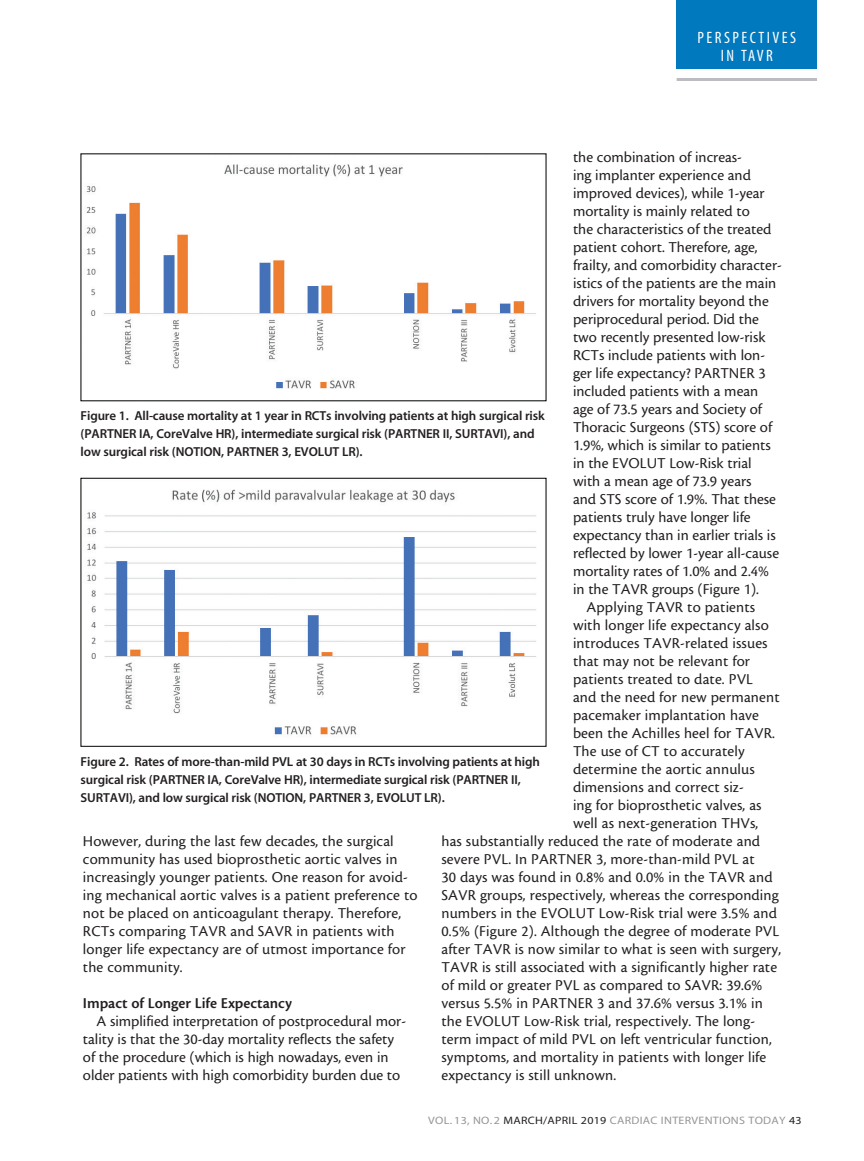
<style>
.page{position:relative;width:864px;height:1161px;background:#fff}
.page>*{position:absolute;margin:0;border:0;box-sizing:border-box;transform-origin:0 0}
.t1{font:16.5px/18.3px "Myriad MM 400 300";letter-spacing:.15em;color:#fff;text-align:center}
.body{font:15.75px/18px "Cronos MM 408 10";letter-spacing:.01em;color:#231f20}
.Subhead_2{font:15.75px "Cronos MM 574 10";color:#231f20}
.t2{font:13.05px/18px "Myriad MM 565 600";letter-spacing:-.01em;color:#231f20}
.t3{font:10.8px "Myriad MM 400 600";letter-spacing:.025em;color:#939598;scale:1.11 1}
.s1{color:#231f20}
</style>
<div class="page">
<div style="left:677px;top:0;width:140px;height:69px;background:#0079bf"></div>
<hr style="left:677px;top:78px;width:140px;height:3px;background:#bcbdc0">
<img style="left:86px;top:164px;width:450px;height:225px">
<img style="left:87px;top:489px;width:449px;height:246px">
<div style="left:81px;top:478px;width:465px;height:269px;border:1px solid #040503"></div>
<p class="t1" style="left:697px;top:29px;width:100px">PERSPECTIVES<br>IN TAVR</p>
<p class="body" style="left:573px;top:148px;width:210px">the combination of increas-<br>ing implanter experience and improved devices), while 1-year mortality is mainly related to<br>the characteristics of the treated patient cohort. Therefore, age, frailty, and comorbidity character&shy;istics of the patients are the main drivers for mortality beyond the periprocedural period. Did the two recently presented low-risk<br>RCTs include patients with lon&shy;ger life expectancy? PARTNER 3 included patients with a mean age of 73.5 years and Society of<br>Thoracic Surgeons (STS) score of<br>1.9%, which is similar to patients in the EVOLUT Low-Risk trial with a mean age of 73.9 years<br>and STS score of 1.9%. That these patients truly have longer life expectancy than in earlier trials is reflected by lower 1-year all-cause mortality rates of 1.0% and 2.4% in the TAVR groups (Figure 1).</p>
<p class="body" style="left:587px;top:598px;width:170px">Applying TAVR to patients</p>
<p class="body" style="left:573px;top:616px;width:197px">with longer life expectancy also</p>
<p class="body" style="left:573px;top:634px;width:196px">introduces TAVR-related issues</p>
<p class="body" style="left:573px;top:652px;width:179px">that may not be relevant for</p>
<p class="body" style="left:573px;top:670px;width:182px">patients treated to date. PVL</p>
<p class="body" style="left:573px;top:688px;width:208px">and the need for new permanent</p>
<p class="body" style="left:573px;top:706px;width:187px">pacemaker implantation have</p>
<p class="body" style="left:573px;top:724px;width:203px">been the Achilles heel for TAVR.</p>
<p class="body" style="left:573px;top:742px;width:173px">The use of CT to accurately</p>
<p class="body" style="left:573px;top:760px;width:183px">determine the aortic annulus</p>
<p class="body" style="left:573px;top:778px;width:172px">dimensions and correct siz-</p>
<p class="body" style="left:573px;top:796px;width:190px">ing for bioprosthetic valves, as</p>
<p class="body" style="left:573px;top:814px;width:187px">well as next-generation THVs,</p>
<p class="body" style="left:441px;top:832px;width:320px">has substantially reduced the rate of moderate and</p>
<p class="body" style="left:441px;top:850px;width:315px">severe PVL. In PARTNER 3, more-than-mild PVL at</p>
<p class="body" style="left:441px;top:868px;width:333px">30 days was found in 0.8% and 0.0% in the TAVR and</p>
<p class="body" style="left:441px;top:886px;width:339px">SAVR groups, respectively, whereas the corresponding</p>
<p class="body" style="left:441px;top:904px;width:337px">numbers in the EVOLUT Low-Risk trial were 3.5% and</p>
<p class="body" style="left:441px;top:922px;width:339px">0.5% (Figure 2). Although the degree of moderate PVL</p>
<p class="body" style="left:441px;top:940px;width:341px">after TAVR is now similar to what is seen with surgery,</p>
<p class="body" style="left:441px;top:958px;width:337px">TAVR is still associated with a significantly higher rate</p>
<p class="body" style="left:441px;top:976px;width:322px">of mild or greater PVL as compared to SAVR: 39.6%</p>
<p class="body" style="left:441px;top:994px;width:323px">versus 5.5% in PARTNER 3 and 37.6% versus 3.1% in</p>
<p class="body" style="left:441px;top:1012px;width:315px">the EVOLUT Low-Risk trial, respectively. The long-</p>
<p class="body" style="left:441px;top:1030px;width:332px">term impact of mild PVL on left ventricular function,</p>
<p class="body" style="left:441px;top:1048px;width:326px">symptoms, and mortality in patients with longer life</p>
<p class="body" style="left:441px;top:1066px;width:176px">expectancy is still unknown.</p>
<p class="t2" style="left:81px;top:407px;width:466px">Figure 1. All-cause mortality at 1 year in RCTs involving patients at high surgical risk (PARTNER IA, CoreValve HR), intermediate surgical risk (PARTNER II, SURTAVI), and low surgical risk (NOTION, PARTNER 3, EVOLUT LR).</p>
<p class="t2" style="left:81px;top:754px;width:461px">Figure 2. Rates of more-than-mild PVL at 30 days in RCTs involving patients at high surgical risk (PARTNER IA, CoreValve HR), intermediate surgical risk (PARTNER II,<br>SURTAVI), and low surgical risk (NOTION, PARTNER 3, EVOLUT LR).</p>
<p class="body" style="left:83px;top:832px;width:336px">However, during the last few decades, the surgical community has used bioprosthetic aortic valves in increasingly younger patients. One reason for avoid&shy;ing mechanical aortic valves is a patient preference to not be placed on anticoagulant therapy. Therefore, RCTs comparing TAVR and SAVR in patients with longer life expectancy are of utmost importance for the community.</p>
<p class="Subhead_2" style="left:83px;top:995px;width:210px">Impact of Longer Life Expectancy</p>
<p class="body" style="left:83px;top:1012px;width:325px;text-indent:14px">A simplified interpretation of postprocedural mor&shy;tality is that the 30-day mortality reflects the safety of the procedure (which is high nowadays, even in older patients with high comorbidity burden due to</p>
<p class="t3" style="left:428px;top:1115px;width:338px">VOL. 13, NO. 2 <span class="s1">MARCH/APRIL 2019</span> CARDIAC INTERVENTIONS TODAY <span class="s1">43</span></p>
</div>
